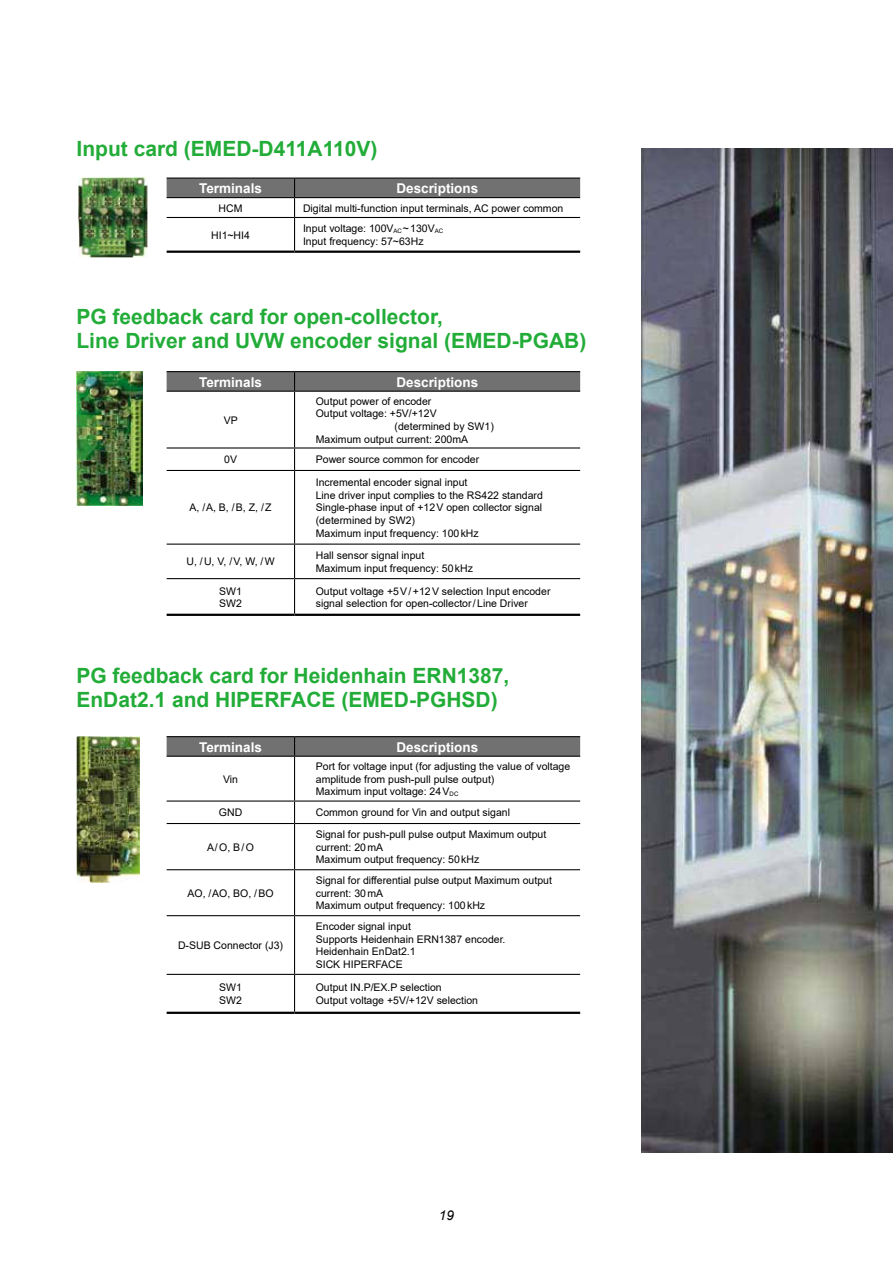
<style>
.page{position:relative;width:893px;height:1263px;background:#fff}
.page>*{position:absolute;margin:0;border:0;box-sizing:border-box;transform-origin:0 0}
.t1{font:700 21px/24px "Arial";color:#22ac38}
.t2{font:700 13.5px "Arial";color:#fff}
.t3{font:italic 13.5px "Arial";color:#000}
.t4{font:10.5px/12.6px "Arial";color:#000}
.s1{font-size:6.15px}
</style>
<div class="page">
<img style="left:76px;top:148px;width:817px;height:1005px">
<h1 class="t1" style="left:77px;top:137px;width:303px">Input card (EMED-D411A110V)</h1>
<p class="t2" style="left:199px;top:179px;width:64px">Terminals</p>
<p class="t2" style="left:396px;top:179px;width:83px">Descriptions</p>
<p class="t4" style="left:219px;top:202px;width:25px">HCM</p>
<p class="t4" style="left:303px;top:202px;width:262px">Digital multi-function input terminals, AC power common</p>
<p class="t4" style="left:211px;top:229px;width:40px">HI1~HI4</p>
<p class="t4" style="left:303px;top:222px;width:142px">Input voltage: 100V<span class="s1">AC</span> ~ 130V<span class="s1">AC<br></span>Input frequency: 57~63Hz</p>
<h1 class="t1" style="left:76px;top:305px;width:511px">PG feedback card for open-collector,<br>Line Driver and UVW encoder signal (EMED-PGAB)</h1>
<p class="t2" style="left:199px;top:372px;width:64px">Terminals</p>
<p class="t2" style="left:396px;top:372px;width:83px">Descriptions</p>
<p class="t4" style="left:224px;top:414px;width:16px">VP</p>
<p class="t4" style="left:316px;top:395px;width:117px">Output power of encoder</p>
<p class="t4" style="left:316px;top:407px;width:122px">Output voltage: +5V/+12V</p>
<p class="t4" style="left:395px;top:420px;width:101px">(determined by SW1)</p>
<p class="t4" style="left:316px;top:432px;width:154px">Maximum output current: 200mA</p>
<p class="t4" style="left:224px;top:453px;width:14px">0V</p>
<p class="t4" style="left:316px;top:453px;width:165px">Power source common for encoder</p>
<p class="t4" style="left:190px;top:501px;width:84px">A, / A, B, / B, Z, / Z</p>
<p class="t4" style="left:316px;top:476px;width:229px">Incremental encoder signal input<br>Line driver input complies to the RS422 standard Single-phase input of +12 V open collector signal (determined by SW2)<br>Maximum input frequency: 100 kHz</p>
<p class="t4" style="left:186px;top:555px;width:90px">U, / U, V, / V, W, / W</p>
<p class="t4" style="left:316px;top:549px;width:159px">Hall sensor signal input<br>Maximum input frequency: 50 kHz</p>
<p class="t4" style="left:219px;top:584px;width:24px">SW1<br>SW2</p>
<p class="t4" style="left:316px;top:584px;width:236px">Output voltage +5 V / +12 V selection Input encoder signal selection for open-collector / Line Driver</p>
<h1 class="t1" style="left:76px;top:664px;width:434px">PG feedback card for Heidenhain ERN1387,<br>EnDat2.1 and HIPERFACE (EMED-PGHSD)</h1>
<p class="t2" style="left:199px;top:737px;width:64px">Terminals</p>
<p class="t2" style="left:396px;top:737px;width:83px">Descriptions</p>
<p class="t4" style="left:223px;top:773px;width:16px">Vin</p>
<p class="t4" style="left:316px;top:760px;width:256px">Port for voltage input (for adjusting the value of voltage amplitude from push-pull pulse output)<br>Maximum input voltage: 24 V<span class="s1">DC</span></p>
<p class="t4" style="left:219px;top:806px;width:25px">GND</p>
<p class="t4" style="left:316px;top:806px;width:196px">Common ground for Vin and output siganl</p>
<p class="t4" style="left:207px;top:841px;width:48px">A / O, B / O</p>
<p class="t4" style="left:316px;top:828px;width:232px">Signal for push-pull pulse output Maximum output current: 20 mA<br>Maximum output frequency: 50 kHz</p>
<p class="t4" style="left:188px;top:887px;width:88px">AO, / AO, BO, / BO</p>
<p class="t4" style="left:178px;top:939px;width:107px">D-SUB Connector (J3)</p>
<p class="t4" style="left:316px;top:874px;width:238px">Signal for differential pulse output Maximum output current: 30 mA<br>Maximum output frequency: 100 kHz</p>
<p class="t4" style="left:316px;top:920px;width:191px">Encoder signal input<br>Supports Heidenhain ERN1387 encoder.<br>Heidenhain EnDat2.1<br>SICK HIPERFACE</p>
<p class="t4" style="left:219px;top:981px;width:24px">SW1<br>SW2</p>
<p class="t4" style="left:316px;top:981px;width:164px">Output IN.P/EX.P selection<br>Output voltage +5V/+12V selection</p>
<p class="t3" style="left:439px;top:1206px;width:17px">19</p>
</div>
